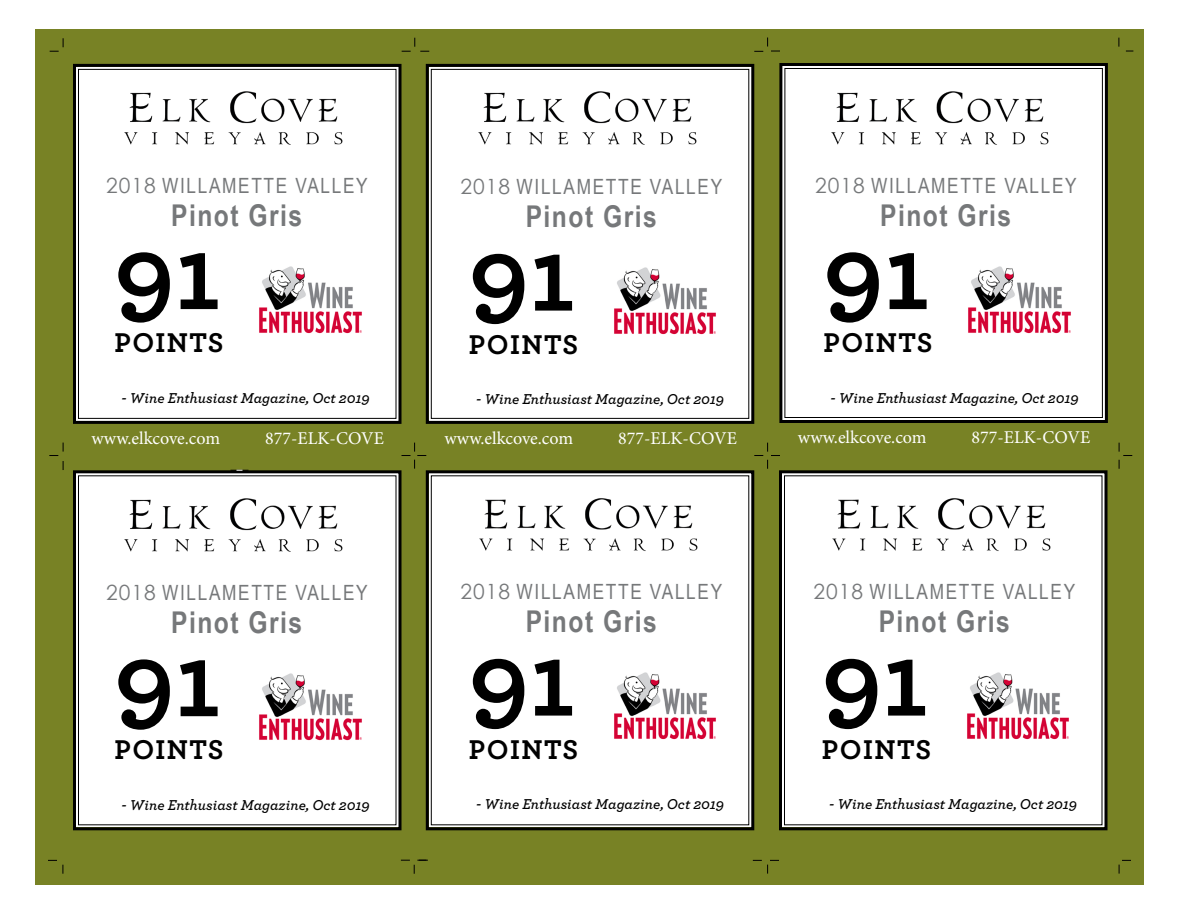
<style>
.page{position:relative;width:1188px;height:918px;background:#fff}
.page>*{position:absolute;margin:0;border:0;box-sizing:border-box;transform-origin:0 0}
.t1{font:700 106.5px "Archer";color:#000}
.t2{font:700 30px "Arial Narrow";letter-spacing:.05em;color:#76787a}
.t3{font:700 28.5px "Archer";letter-spacing:.05em;color:#000}
.t4{font:21px "Arial Narrow";letter-spacing:.08em;color:#76787a}
.t5{font:18px "Minion Pro";color:#fff}
.t6{font:italic 600 15px "Archer";color:#000}
.s1{font-family:"Century Gothic"}
</style>
<div class="page">
<div style="left:35px;top:29px;width:1109px;height:855px;background:#788225"></div>
<div style="left:425px;top:63px;width:330px;height:361px;background:#fff"></div>
<div style="left:431px;top:69px;width:318px;height:350px;border:1px solid #000"></div>
<svg style="left:73px;top:469px;width:329px;height:362px"></svg>
<svg style="left:425px;top:470px;width:330px;height:361px"></svg>
<svg style="left:779px;top:470px;width:329px;height:361px"></svg>
<div style="left:73px;top:63px;width:329px;height:361px;background:#fff"></div>
<div style="left:78px;top:69px;width:319px;height:350px;border:1px solid #000"></div>
<img style="left:122px;top:82px;width:225px;height:76px">
<div style="left:779px;top:63px;width:329px;height:360px;background:#fff"></div>
<div style="left:784px;top:68px;width:319px;height:350px;border:1px solid #000"></div>
<img style="left:475px;top:82px;width:225px;height:76px">
<img style="left:828px;top:82px;width:225px;height:76px">
<img style="left:258px;top:258px;width:105px;height:94px">
<img style="left:612px;top:259px;width:106px;height:95px">
<img style="left:967px;top:258px;width:105px;height:94px">
<img style="left:122px;top:490px;width:225px;height:75px">
<img style="left:258px;top:665px;width:105px;height:94px">
<img style="left:476px;top:489px;width:225px;height:75px">
<img style="left:612px;top:664px;width:106px;height:95px">
<img style="left:830px;top:489px;width:224px;height:75px">
<img style="left:965px;top:664px;width:106px;height:95px">
<svg style="left:1119px;top:443px;width:13px;height:26px"></svg>
<svg style="left:1119px;top:860px;width:12px;height:14px"></svg>
<svg style="left:753px;top:860px;width:26px;height:14px"></svg>
<svg style="left:50px;top:38px;width:14px;height:14px"></svg>
<svg style="left:231px;top:470px;width:18px;height:1px"></svg>
<svg style="left:402px;top:38px;width:27px;height:14px"></svg>
<svg style="left:754px;top:38px;width:26px;height:14px"></svg>
<svg style="left:754px;top:443px;width:26px;height:26px"></svg>
<svg style="left:402px;top:443px;width:24px;height:26px"></svg>
<svg style="left:401px;top:860px;width:27px;height:14px"></svg>
<svg style="left:49px;top:443px;width:15px;height:27px"></svg>
<p class="t4" style="left:106px;top:170px;width:263px"><span class="s1">2018</span> WILLAMETTE VALLEY</p>
<p class="t2" style="left:171px;top:192px;width:133px">Pinot Gris</p>
<p class="t1" style="left:114px;top:190px;width:108px">91</p>
<p class="t3" style="left:114px;top:320px;width:111px">POINTS</p>
<p class="t6" style="left:122px;top:386px;width:249px">- Wine Enthusiast Magazine, Oct 2019</p>
<p class="t4" style="left:461px;top:171px;width:263px"><span class="s1">2018</span> WILLAMETTE VALLEY</p>
<p class="t2" style="left:526px;top:194px;width:133px">Pinot Gris</p>
<p class="t1" style="left:469px;top:191px;width:108px">91</p>
<p class="t3" style="left:469px;top:322px;width:111px">POINTS</p>
<p class="t6" style="left:476px;top:388px;width:249px">- Wine Enthusiast Magazine, Oct 2019</p>
<p class="t4" style="left:815px;top:170px;width:263px"><span class="s1">2018</span> WILLAMETTE VALLEY</p>
<p class="t2" style="left:880px;top:192px;width:133px">Pinot Gris</p>
<p class="t1" style="left:823px;top:190px;width:108px">91</p>
<p class="t3" style="left:823px;top:320px;width:111px">POINTS</p>
<p class="t6" style="left:831px;top:386px;width:249px">- Wine Enthusiast Magazine, Oct 2019</p>
<p class="t5" style="left:91px;top:426px;width:130px">www.elkcove.com</p>
<p class="t5" style="left:265px;top:426px;width:120px">877-ELK-COVE</p>
<p class="t5" style="left:444px;top:426px;width:130px">www.elkcove.com</p>
<p class="t5" style="left:618px;top:426px;width:120px">877-ELK-COVE</p>
<p class="t5" style="left:798px;top:425px;width:130px">www.elkcove.com</p>
<p class="t5" style="left:972px;top:425px;width:120px">877-ELK-COVE</p>
<p class="t4" style="left:106px;top:577px;width:263px"><span class="s1">2018</span> WILLAMETTE VALLEY</p>
<p class="t2" style="left:171px;top:600px;width:133px">Pinot Gris</p>
<p class="t1" style="left:114px;top:597px;width:108px">91</p>
<p class="t3" style="left:114px;top:727px;width:111px">POINTS</p>
<p class="t6" style="left:122px;top:793px;width:249px">- Wine Enthusiast Magazine, Oct 2019</p>
<p class="t4" style="left:461px;top:576px;width:263px"><span class="s1">2018</span> WILLAMETTE VALLEY</p>
<p class="t2" style="left:526px;top:599px;width:133px">Pinot Gris</p>
<p class="t1" style="left:469px;top:596px;width:108px">91</p>
<p class="t3" style="left:469px;top:727px;width:111px">POINTS</p>
<p class="t6" style="left:476px;top:793px;width:249px">- Wine Enthusiast Magazine, Oct 2019</p>
<p class="t4" style="left:814px;top:576px;width:263px"><span class="s1">2018</span> WILLAMETTE VALLEY</p>
<p class="t2" style="left:879px;top:599px;width:133px">Pinot Gris</p>
<p class="t1" style="left:822px;top:596px;width:108px">91</p>
<p class="t3" style="left:822px;top:727px;width:111px">POINTS</p>
<p class="t6" style="left:829px;top:793px;width:249px">- Wine Enthusiast Magazine, Oct 2019</p>
</div>
